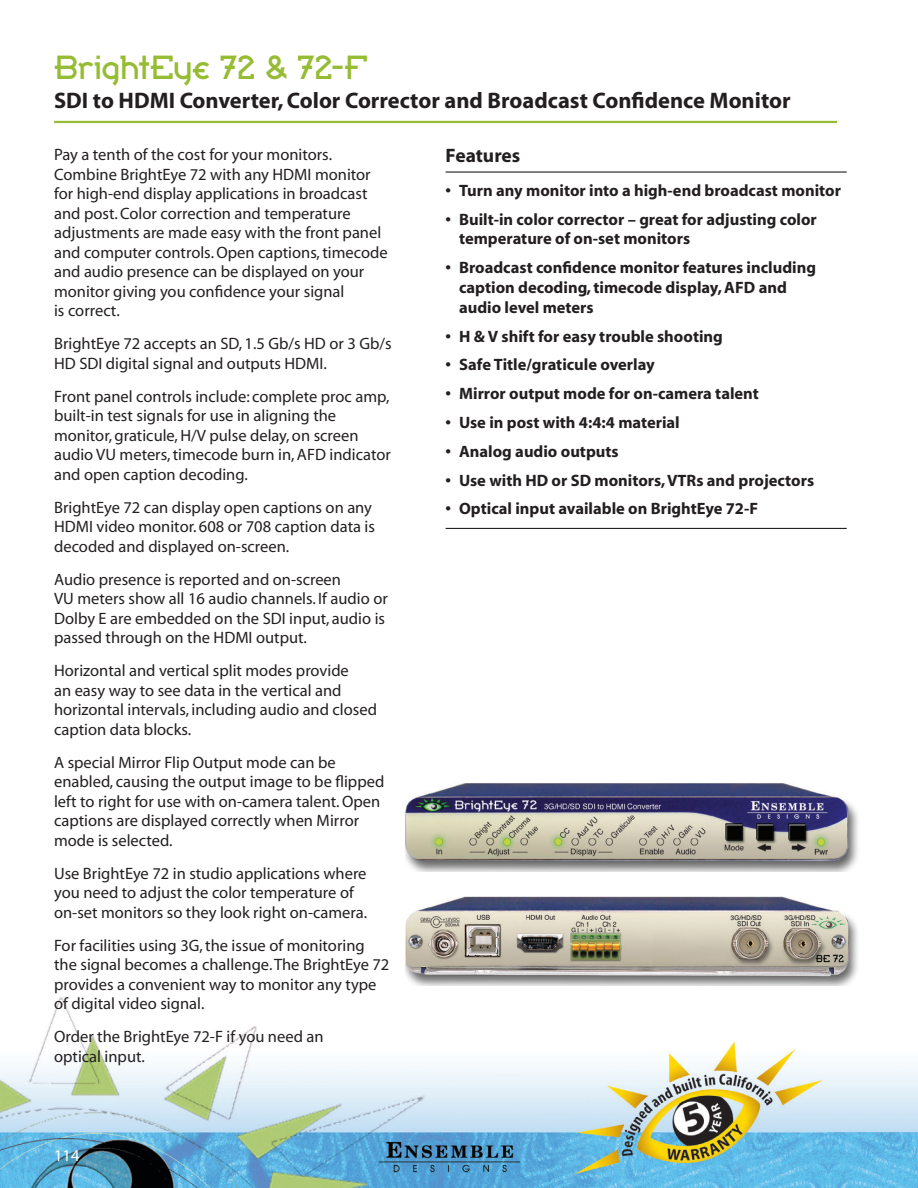
<style>
.page{position:relative;width:918px;height:1188px;background:#fff}
.page>*{position:absolute;margin:0;border:0;box-sizing:border-box;transform-origin:0 0}
._2013_Product_Number{font:33px "Broadband ICG";letter-spacing:-.01em;color:#96bc33}
._2013_small_Product{font:700 22.5px "Myriad";color:#231f20}
._2013_Feature_Order{font:700 19.5px "Myriad";color:#231f20}
._2013_Body_Text{font:16.5px/19.5px "Myriad";color:#231f20}
.t1{font:700 16.5px/19.8px "Myriad";color:#231f20}
.t2{font:16.5px "Myriad";color:#fff}
</style>
<div class="page">
<img style="left:0;top:810px;width:918px;height:378px">
<hr style="left:54px;top:121px;width:783px;height:2px;background:#96bc33">
<img style="left:406px;top:783px;width:453px;height:88px">
<hr style="left:446px;top:171px;width:401px;height:2px;background:#231f20">
<hr style="left:446px;top:528px;width:401px;height:1px;background:#231f20">
<img style="left:406px;top:897px;width:453px;height:89px">
<p class="_2013_Product_Number" style="left:54px;top:47px;width:316px">BrightEye 72 &amp; 72-F</p>
<p class="_2013_small_Product" style="left:54px;top:89px;width:738px">SDI to HDMI Converter, Color Corrector and Broadcast Confidence Monitor</p>
<p class="_2013_Body_Text" style="left:54px;top:146px;width:335px">Pay a tenth of the cost for your monitors.<br>Combine BrightEye 72 with any HDMI monitor for high-end display applications in broadcast and post. Color correction and temperature adjustments are made easy with the front panel and computer controls. Open captions, timecode and audio presence can be displayed on your monitor giving you confidence your signal<br>is correct.</p>
<p class="_2013_Body_Text" style="left:54px;top:335px;width:339px">BrightEye 72 accepts an SD, 1.5 Gb/s HD or 3 Gb/s<br>HD SDI digital signal and outputs HDMI.</p>
<p class="_2013_Body_Text" style="left:54px;top:387px;width:338px">Front panel controls include: complete proc amp, built-in test signals for use in aligning the monitor, graticule, H/V pulse delay, on screen audio VU meters, timecode burn in, AFD indicator and open caption decoding.</p>
<p class="_2013_Body_Text" style="left:54px;top:498px;width:322px">BrightEye 72 can display open captions on any<br>HDMI video monitor. 608 or 708 caption data is decoded and displayed on-screen.</p>
<p class="_2013_Body_Text" style="left:54px;top:570px;width:335px">Audio presence is reported and on-screen<br>VU meters show all 16 audio channels. If audio or Dolby E are embedded on the SDI input, audio is passed through on the HDMI output.</p>
<p class="_2013_Body_Text" style="left:54px;top:662px;width:324px">Horizontal and vertical split modes provide<br>an easy way to see data in the vertical and horizontal intervals, including audio and closed caption data blocks.</p>
<p class="_2013_Body_Text" style="left:54px;top:753px;width:332px">A special Mirror Flip Output mode can be enabled, causing the output image to be flipped left to right for use with on-camera talent. Open captions are displayed correctly when Mirror mode is selected.</p>
<p class="_2013_Body_Text" style="left:54px;top:864px;width:314px">Use BrightEye 72 in studio applications where you need to adjust the color temperature of on-set monitors so they look right on-camera.</p>
<p class="_2013_Body_Text" style="left:54px;top:936px;width:337px">For facilities using 3G, the issue of monitoring the signal becomes a challenge. The BrightEye 72 provides a convenient way to monitor any type of digital video signal.</p>
<p class="_2013_Body_Text" style="left:54px;top:1028px;width:271px">Order the BrightEye 72-F if you need an optical input.</p>
<p class="t2" style="left:54px;top:1147px;width:27px">114</p>
<p class="_2013_Feature_Order" style="left:446px;top:146px;width:76px">Features</p>
<p class="t1" style="left:446px;top:181px;width:397px">• Turn any monitor into a high-end broadcast monitor</p>
<p class="t1" style="left:459px;top:210px;width:359px;text-indent:-14px">• Built-in color corrector – great for adjusting color temperature of on-set monitors</p>
<p class="t1" style="left:459px;top:258px;width:358px;text-indent:-14px">• Broadcast confidence monitor features including caption decoding, timecode display, AFD and audio level meters</p>
<p class="t1" style="left:446px;top:327px;width:279px">• H &amp; V shift for easy trouble shooting</p>
<p class="t1" style="left:446px;top:356px;width:211px">• Safe Title/graticule overlay</p>
<p class="t1" style="left:446px;top:384px;width:315px">• Mirror output mode for on-camera talent</p>
<p class="t1" style="left:446px;top:413px;width:236px">• Use in post with 4:4:4 material</p>
<p class="t1" style="left:446px;top:442px;width:175px">• Analog audio outputs</p>
<p class="t1" style="left:446px;top:471px;width:370px">• Use with HD or SD monitors, VTRs and projectors</p>
<p class="t1" style="left:446px;top:500px;width:314px">• Optical input available on BrightEye 72-F</p>
</div>
